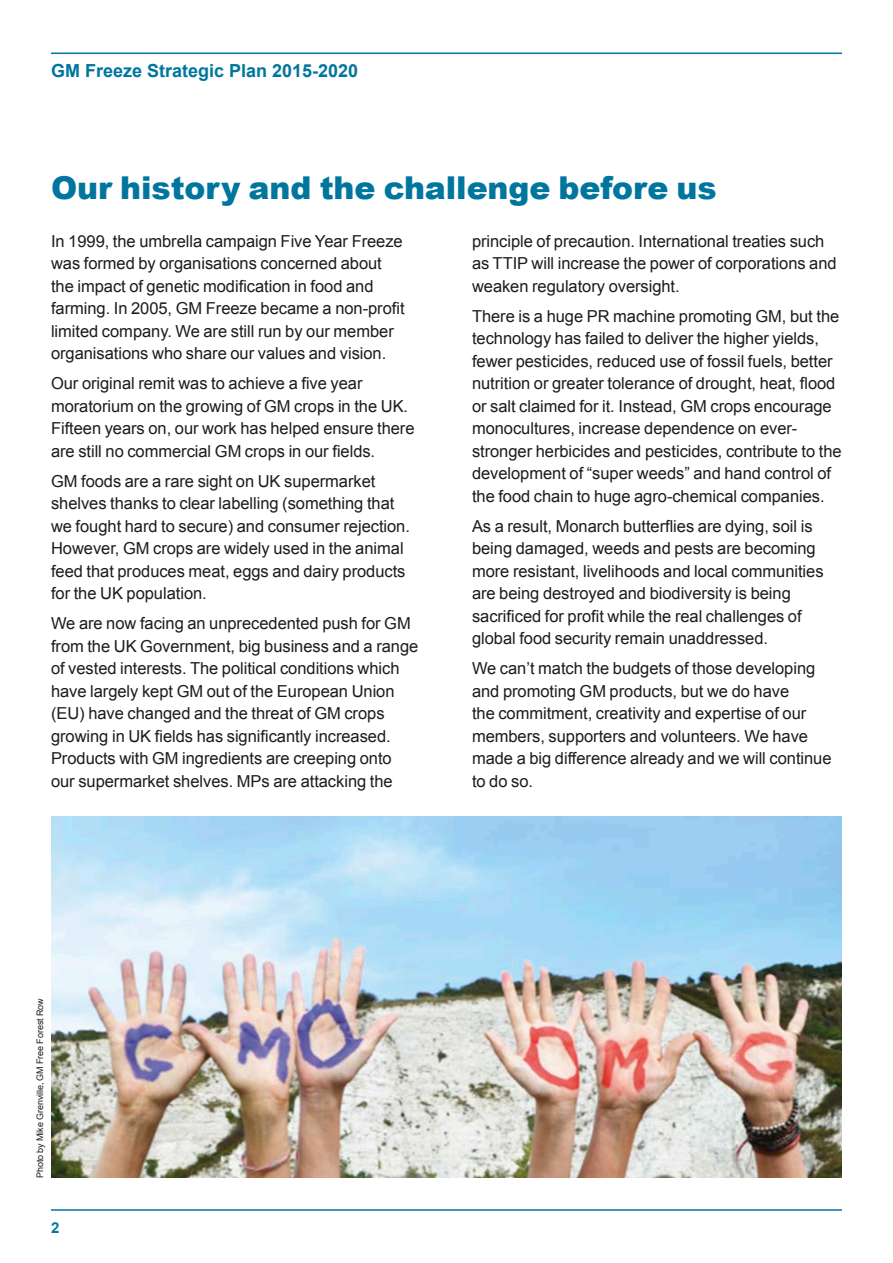
<style>
.page{position:relative;width:893px;height:1263px;background:#fff}
.page>*{position:absolute;margin:0;border:0;box-sizing:border-box;transform-origin:0 0}
.Head_A{font:900 31.5px "Arial";letter-spacing:-.005em;color:#00769f}
.t1{font:700 18px "Arial";color:#00769f}
.Text{font:16.5px/22.5px "Arial";letter-spacing:-.005em;color:#1c1c1a}
.t2{font:700 15px "Arial";color:#00769f}
.PHOTO_CREDIT{font:9px "Arial";letter-spacing:-.005em;color:#1c1c1a}
</style>
<div class="page">
<hr style="left:51px;top:1209px;width:791px;height:2px;background:#00769f">
<hr style="left:51px;top:53px;width:791px;height:1px;background:#00769f">
<img style="left:51px;top:817px;width:791px;height:361px">
<p class="t1" style="left:51px;top:58px;width:309px">GM Freeze Strategic Plan 2015-2020</p>
<p class="Head_A" style="left:51px;top:164px;width:667px">Our history and the challenge before us</p>
<p class="Text" style="left:51px;top:230px;width:355px">In 1999, the umbrella campaign Five Year Freeze was formed by organisations concerned about the impact of genetic modification in food and farming. In 2005, GM Freeze became a non-profit limited company. We are still run by our member organisations who share our values and vision.</p>
<p class="Text" style="left:51px;top:372px;width:365px">Our original remit was to achieve a five year moratorium on the growing of GM crops in the UK.<br>Fifteen years on, our work has helped ensure there are still no commercial GM crops in our fields.</p>
<p class="Text" style="left:51px;top:470px;width:360px">GM foods are a rare sight on UK supermarket shelves thanks to clear labelling (something that we fought hard to secure) and consumer rejection.<br>However, GM crops are widely used in the animal feed that produces meat, eggs and dairy products for the UK population.</p>
<p class="Text" style="left:51px;top:612px;width:369px">We are now facing an unprecedented push for GM from the UK Government, big business and a range of vested interests. The political conditions which have largely kept GM out of the European Union (EU) have changed and the threat of GM crops growing in UK fields has significantly increased.<br>Products with GM ingredients are creeping onto our supermarket shelves. MPs are attacking the</p>
<p class="Text" style="left:472px;top:230px;width:366px">principle of precaution. International treaties such as TTIP will increase the power of corporations and weaken regulatory oversight.</p>
<p class="Text" style="left:472px;top:305px;width:371px">There is a huge PR machine promoting GM, but the technology has failed to deliver the higher yields, fewer pesticides, reduced use of fossil fuels, better nutrition or greater tolerance of drought, heat, flood or salt claimed for it. Instead, GM crops encourage monocultures, increase dependence on ever&shy;stronger herbicides and pesticides, contribute to the development of “super weeds” and hand control of the food chain to huge agro-chemical companies.</p>
<p class="Text" style="left:472px;top:515px;width:353px">As a result, Monarch butterflies are dying, soil is being damaged, weeds and pests are becoming more resistant, livelihoods and local communities are being destroyed and biodiversity is being sacrificed for profit while the real challenges of global food security remain unaddressed.</p>
<p class="Text" style="left:472px;top:657px;width:361px">We can’t match the budgets of those developing and promoting GM products, but we do have<br>the commitment, creativity and expertise of our members, supporters and volunteers. We have made a big difference already and we will continue to do so.</p>
<p class="PHOTO_CREDIT" style="left:34px;top:1178px;width:181px;rotate:-90deg">Photo by Mike Grenville, GM Free Forest Row</p>
<p class="t2" style="left:51px;top:1218px;width:10px">2</p>
</div>
